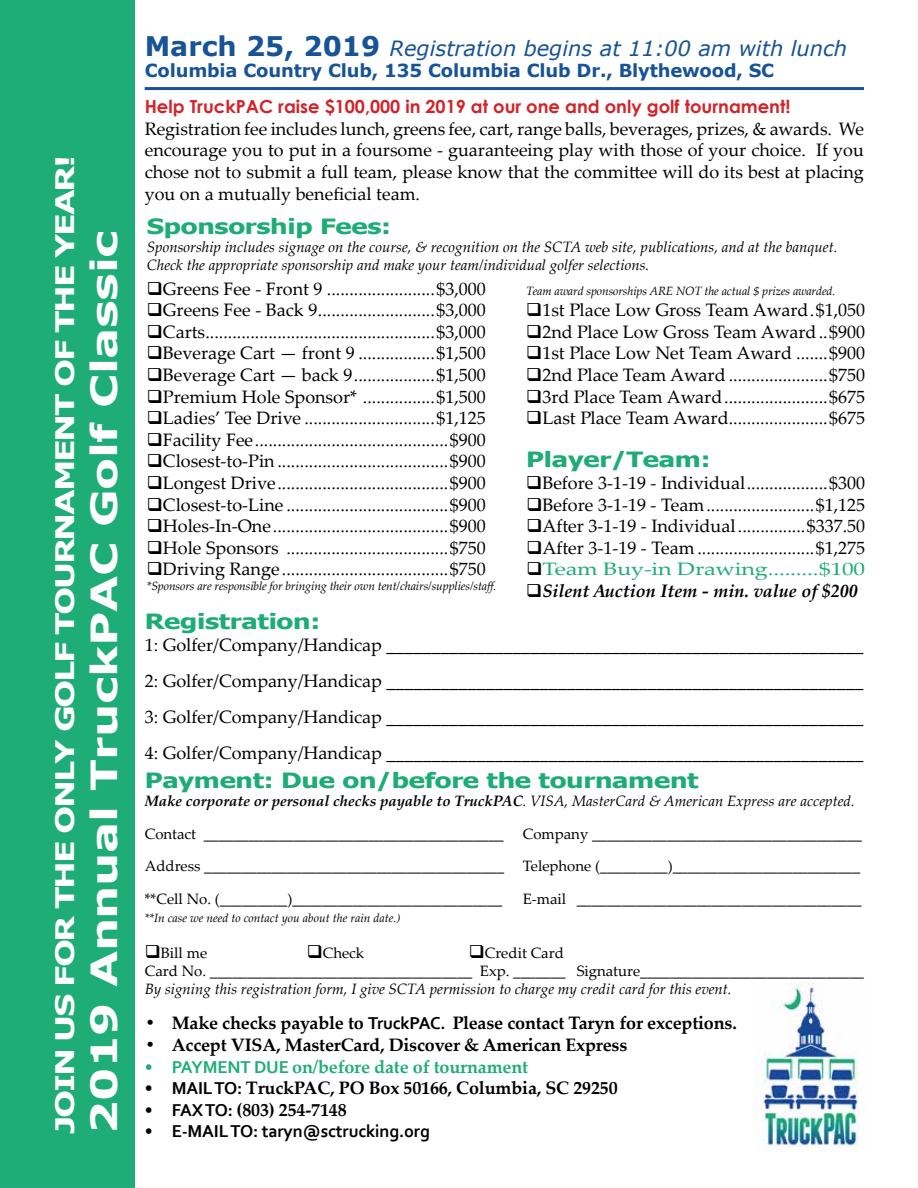
<style>
.page{position:relative;width:918px;height:1188px;background:#fff}
.page>*{position:absolute;margin:0;border:0;box-sizing:border-box;transform-origin:0 0}
.t1{font:700 36px "Verdana";letter-spacing:-.01em;color:#fff;scale:1.3 1}
.t2{font:700 25.5px "Verdana";letter-spacing:-.07em;color:#fff;scale:1.3 1}
.t3{font:700 21px "Tahoma";letter-spacing:-.01em;color:#1dac76;scale:1.3 1}
.t4{font:italic 21px "Verdana";color:#175397}
.t5{font:18px/21.6px "Palatino Linotype";color:#000;text-align:justify}
.t6{font:700 18px "Palatino Linotype";letter-spacing:-.01em;color:#000}
.t7{font:700 18px "Century Gothic";color:#d2232a}
.t8{font:700 18px "Verdana";letter-spacing:-.01em;color:#175397}
.t9{font:700 18px "Palatino Linotype";letter-spacing:-.01em;color:#1ead77}
.t10{font:italic 700 18px "Palatino Linotype";color:#000}
.t11{font:18px "Palatino Linotype";letter-spacing:-.01em;color:#1ead77;scale:1.3 1}
.t12{font:700 18px "Corbel";letter-spacing:-.01em;color:#000}
.t13{font:15px/32.4px "Palatino Linotype";color:#000}
.t14{font:italic 15px/18px "Palatino Linotype";color:#000}
.t15{font:italic 12px "Palatino Linotype";letter-spacing:-.01em;color:#000}
.s1{font-weight:700;font-style:normal;font-size:27px}
.s2{color:#000}
.s3{font-weight:700;font-style:italic}
.s4{font-style:italic}
.s5{font-family:"Corbel"}
</style>
<div class="page">
<img style="left:754px;top:983px;width:105px;height:167px">
<div style="left:0;top:0;width:135px;height:1188px;background:#1ead77"></div>
<hr style="left:145px;top:87px;width:719px;height:3px;background:#175397">
<h2 class="t2" style="left:47px;top:1134px;width:755px;rotate:-90deg">JOIN US FOR THE ONLY GOLF TOURNAMENT OF THE YEAR!</h2>
<h1 class="t1" style="left:79px;top:1134px;width:697px;rotate:-90deg">2019 Annual TruckPAC Golf Classic</h1>
<p class="t4" style="left:145px;top:34px;width:704px"><span class="s1">March 25, 2019</span> Registration begins at 11:00 am with lunch</p>
<p class="t8" style="left:145px;top:58px;width:631px">Columbia Country Club, 135 Columbia Club Dr., Blythewood, SC</p>
<p class="t7" style="left:145px;top:93px;width:647px">Help TruckPAC raise $100,000 in 2019 at our one and only golf tournament!</p>
<p class="t5" style="left:145px;top:117px;width:721px">Registration fee includes lunch, greens fee, cart, range balls, beverages, prizes, &amp; awards. We encourage you to put in a foursome - guaranteeing play with those of your choice. If you chose not to submit a full team, please know that the committee will do its best at placing you on a mutually beneficial team.</p>
<p class="t3" style="left:147px;top:211px;width:189px">Sponsorship Fees:</p>
<p class="t14" style="left:147px;top:237px;width:692px">Sponsorship includes signage on the course, &amp; recognition on the SCTA web site, publications, and at the banquet.<br>Check the appropriate sponsorship and make your team/individual golfer selections.</p>
<p class="t5" style="left:147px;top:277px;width:340px">❑Greens Fee - Front 9 ........................$3,000</p>
<p class="t5" style="left:147px;top:299px;width:340px">❑Greens Fee - Back 9..........................$3,000</p>
<p class="t5" style="left:147px;top:320px;width:340px">❑Carts...................................................$3,000</p>
<p class="t5" style="left:147px;top:342px;width:340px">❑Beverage Cart — front 9 .................$1,500</p>
<p class="t5" style="left:147px;top:363px;width:340px">❑Beverage Cart — back 9..................$1,500</p>
<p class="t5" style="left:147px;top:385px;width:341px">❑Premium Hole Sponsor* ................$1,500</p>
<p class="t5" style="left:147px;top:407px;width:340px">❑Ladies’ Tee Drive .............................$1,125</p>
<p class="t5" style="left:147px;top:428px;width:341px">❑Facility Fee...........................................$900</p>
<p class="t5" style="left:147px;top:450px;width:340px">❑Closest-to-Pin......................................$900</p>
<p class="t5" style="left:147px;top:471px;width:340px">❑Longest Drive......................................$900</p>
<p class="t5" style="left:147px;top:493px;width:340px">❑Closest-to-Line ....................................$900</p>
<p class="t5" style="left:147px;top:515px;width:340px">❑Holes-In-One.......................................$900</p>
<p class="t5" style="left:147px;top:536px;width:340px">❑Hole Sponsors ....................................$750</p>
<p class="t5" style="left:147px;top:558px;width:340px">❑Driving Range .....................................$750</p>
<p class="t15" style="left:147px;top:577px;width:352px">*Sponsors are responsible for bringing their own tent/chairs/supplies/staff.</p>
<p class="t15" style="left:526px;top:282px;width:311px">Team award sponsorships ARE NOT the actual $ prizes awarded.</p>
<p class="t5" style="left:526px;top:299px;width:340px">❑1st Place Low Gross Team Award.$1,050</p>
<p class="t5" style="left:526px;top:320px;width:340px">❑2nd Place Low Gross Team Award..$900</p>
<p class="t5" style="left:526px;top:342px;width:340px">❑1st Place Low Net Team Award .......$900</p>
<p class="t5" style="left:526px;top:363px;width:340px">❑2nd Place Team Award ......................$750</p>
<p class="t5" style="left:526px;top:385px;width:340px">❑3rd Place Team Award.......................$675</p>
<p class="t5" style="left:526px;top:407px;width:340px">❑Last Place Team Award......................$675</p>
<p class="t3" style="left:526px;top:445px;width:143px">Player/Team:</p>
<p class="t5" style="left:526px;top:471px;width:341px">❑Before 3-1-19 - Individual..................$300</p>
<p class="t5" style="left:526px;top:493px;width:340px">❑Before 3-1-19 - Team........................$1,125</p>
<p class="t5" style="left:526px;top:515px;width:340px">❑After 3-1-19 - Individual...............$337.50</p>
<p class="t5" style="left:526px;top:536px;width:340px">❑After 3-1-19 - Team..........................$1,275</p>
<p class="t11" style="left:526px;top:557px;width:262px"><span class="s2">❑</span>Team Buy-in Drawing.........$100</p>
<p class="t10" style="left:526px;top:578px;width:333px">❑Silent Auction Item - min. value of $200</p>
<p class="t3" style="left:145px;top:607px;width:137px">Registration:</p>
<p class="t5" style="left:145px;top:626px;width:720px;line-height:36px">1: Golfer/Company/Handicap _____________________________________________________ 2: Golfer/Company/Handicap _____________________________________________________ 3: Golfer/Company/Handicap _____________________________________________________ 4: Golfer/Company/Handicap _____________________________________________________</p>
<p class="t3" style="left:145px;top:766px;width:428px">Payment: Due on/before the tournament</p>
<p class="t13" style="left:145px;top:785px;width:712px"><span class="s3">Make corporate or personal checks payable to TruckPAC</span><span class="s4">. VISA, MasterCard &amp; American Express are accepted.<br></span>Contact ________________________________________</p>
<p class="t13" style="left:145px;top:817px;width:719px;text-indent:378px">Company ____________________________________<br>Address ________________________________________ Telephone (_________)_________________________ **Cell No. (_________)____________________________</p>
<p class="t13" style="left:523px;top:882px;width:340px">E-mail ______________________________________</p>
<p class="t15" style="left:145px;top:909px;width:257px">**In case we need to contact you about the rain date.)</p>
<p class="t13" style="left:145px;top:936px;width:64px">❑Bill me</p>
<p class="t13" style="left:307px;top:936px;width:59px">❑Check</p>
<p class="t13" style="left:145px;top:943px;width:721px;line-height:18px;text-indent:324px">❑Credit Card<br>Card No. ___________________________________ Exp. _______ Signature______________________________</p>
<p class="t14" style="left:145px;top:979px;width:588px">By signing this registration form, I give SCTA permission to charge my credit card for this event.</p>
<p class="t6" style="left:145px;top:1011px;width:594px">• Make checks payable to <span class="s5">TruckPAC.</span> Please contact Taryn for exceptions.</p>
<p class="t6" style="left:145px;top:1032px;width:484px">• Accept VISA, MasterCard, Discover &amp; American Express</p>
<p class="t9" style="left:145px;top:1054px;width:385px"><span class="s5">• PAYMENT DUE</span> on/before date of tournament</p>
<p class="t6" style="left:145px;top:1075px;width:474px"><span class="s5">• MAIL TO:</span> TruckPAC, PO Box 50166, Columbia, SC 29250</p>
<p class="t6" style="left:145px;top:1097px;width:203px"><span class="s5">• FAX TO:</span> (803) 254-7148</p>
<p class="t12" style="left:145px;top:1120px;width:287px">• E-MAIL TO: taryn@sctrucking.org</p>
</div>
